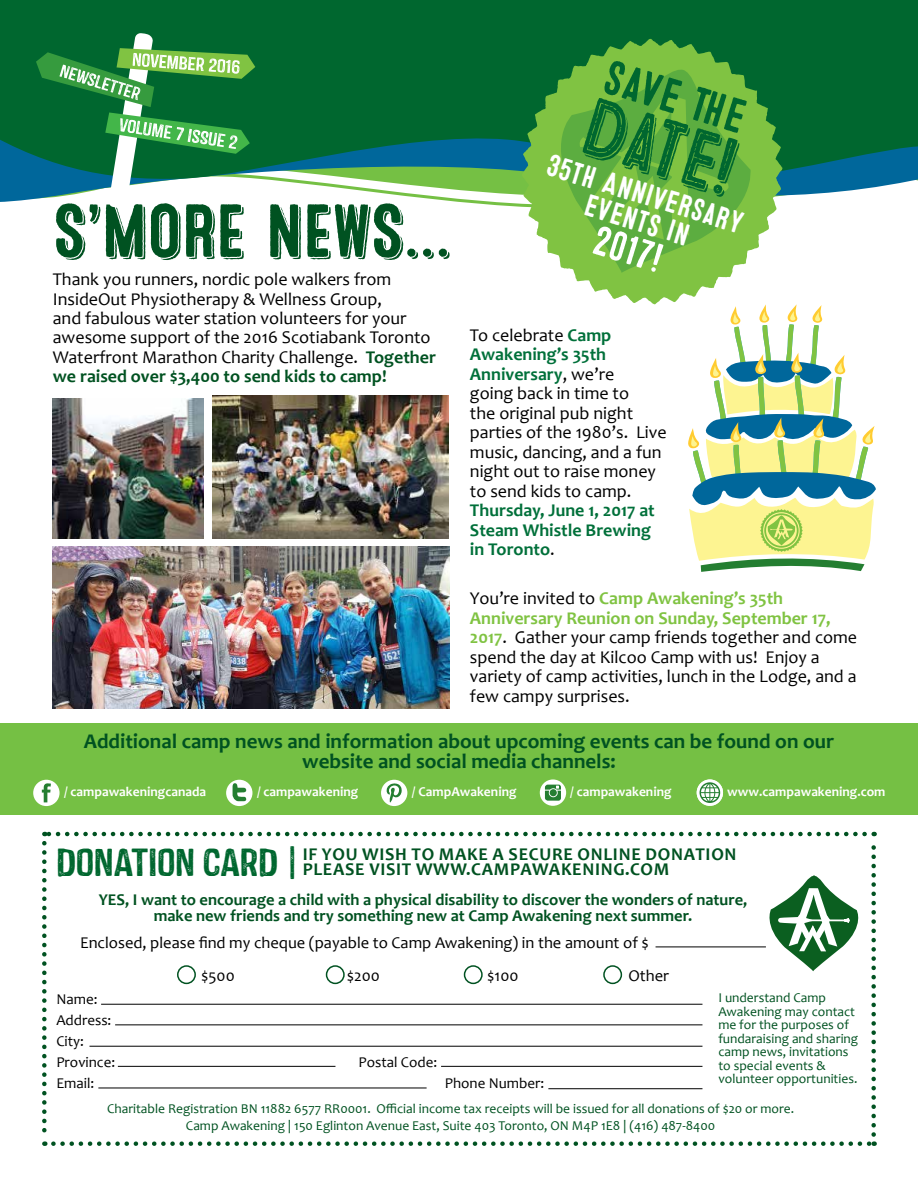
<style>
.page{position:relative;width:918px;height:1188px;background:#fff}
.page>*{position:absolute;margin:0;border:0;box-sizing:border-box;transform-origin:0 0}
.t1{font:81.6px "Microbrew One Combined";color:#00672f}
.t2{font:75px "Microbrew One D";letter-spacing:-.02em;color:#005221}
.t3{font:47.85px "Microbrew One";color:#00672f}
.t4{font:40.95px "Microbrew One";color:#fff}
.t5{font:39px "Castor One";letter-spacing:-.005em;color:#00672f}
.t6{font:30.75px/27.3px "Microbrew One";color:#fff;text-align:center}
.t7{font:700 21px/19.5px "Candara";color:#005221;text-align:center}
.t8{font:18px/19.5px "Candara";color:#000}
.t9{font:700 18px/15px "Candara";letter-spacing:.04em;color:#005221}
.t10{font:700 18px/19.5px "Candara";color:#00703a}
.t11{font:700 16.5px/16.5px "Candara";color:#005221;text-align:center}
.t12{font:16.5px "Candara";color:#000}
.t13{font:15px/21px "Candara";color:#000}
.t14{font:13.5px/13.5px "Candara";color:#005221}
.t15{font:700 13.5px "Candara";color:#fff}
.s1{font-weight:700;color:#005221}
.s2{font-weight:700;color:#00703a}
.s3{font-weight:400;color:#000}
.s4{font-weight:700;color:#80c342}
</style>
<div class="page">
<svg style="left:0;top:183px;width:900px;height:24px"></svg>
<svg style="left:0;top:0;width:918px;height:183px;background:#056b3c"></svg>
<div style="left:0;top:723px;width:918px;height:92px;background:#75c044"></div>
<img style="left:53px;top:398px;width:151px;height:141px">
<img style="left:212px;top:395px;width:237px;height:144px">
<img style="left:53px;top:547px;width:396px;height:161px">
<svg style="left:688px;top:304px;width:188px;height:268px"></svg>
<svg style="left:42px;top:843px;width:5px;height:303px"></svg>
<svg style="left:53px;top:1141px;width:822px;height:5px"></svg>
<svg style="left:871px;top:832px;width:5px;height:303px"></svg>
<svg style="left:44px;top:832px;width:821px;height:4px"></svg>
<hr style="left:656px;top:947px;width:110px;height:1px;background:#000">
<hr style="left:101px;top:1004px;width:601px;height:1px;background:#000">
<hr style="left:115px;top:1024px;width:587px;height:1px;background:#000">
<hr style="left:98px;top:1088px;width:329px;height:1px;background:#000">
<hr style="left:548px;top:1088px;width:154px;height:1px;background:#000">
<hr style="left:89px;top:1046px;width:613px;height:1px;background:#000">
<hr style="left:118px;top:1066px;width:217px;height:1px;background:#000">
<hr style="left:441px;top:1066px;width:261px;height:1px;background:#000">
<div style="left:177px;top:965px;width:19px;height:19px;border:2px solid #005221;border-radius:50%"></div>
<div style="left:326px;top:965px;width:19px;height:19px;border:2px solid #005221;border-radius:50%"></div>
<div style="left:464px;top:965px;width:19px;height:19px;border:2px solid #005221;border-radius:50%"></div>
<div style="left:603px;top:965px;width:19px;height:19px;border:2px solid #005221;border-radius:50%"></div>
<svg style="left:763px;top:875px;width:96px;height:96px"></svg>
<div style="left:33px;top:780px;width:27px;height:26px;background:#fff;border-radius:50%"></div>
<svg style="left:42px;top:783px;width:9px;height:19px"></svg>
<div style="left:226px;top:780px;width:26px;height:26px;background:#fff;border-radius:50%"></div>
<svg style="left:233px;top:783px;width:14px;height:18px"></svg>
<div style="left:381px;top:780px;width:26px;height:26px;background:#fff;border-radius:50%"></div>
<svg style="left:386px;top:783px;width:16px;height:20px"></svg>
<div style="left:540px;top:779px;width:26px;height:27px;background:#fff;border-radius:50%"></div>
<svg style="left:545px;top:785px;width:16px;height:16px"></svg>
<svg style="left:697px;top:779px;width:26px;height:27px"></svg>
<svg style="left:700px;top:782px;width:20px;height:21px"></svg>
<svg style="left:36px;top:33px;width:219px;height:174px"></svg>
<svg style="left:522px;top:39px;width:261px;height:265px"></svg>
<svg style="left:545px;top:69px;width:211px;height:204px;background:#70b944"></svg>
<h2 class="t2" style="left:53px;top:188px;width:400px">S’MORE NEWS...</h2>
<p class="t8" style="left:53px;top:269px;width:385px">Thank you runners, nordic pole walkers from InsideOut Physiotherapy &amp; Wellness Group,<br>and fabulous water station volunteers for your awesome support of the 2016 Scotiabank Toronto Waterfront Marathon Charity Challenge. <span class="s1">Together we raised over $3,400 to send kids to camp!</span></p>
<h3 class="t3" style="left:613px;top:50px;width:147px;rotate:17deg">save the</h3>
<h1 class="t1" style="left:598px;top:79px;width:159px;rotate:17deg">date!</h1>
<h3 class="t6" style="left:552px;top:152px;width:205px;rotate:17deg">35th Anniversary events in</h3>
<h3 class="t4" style="left:601px;top:217px;width:72px;rotate:17deg">2017!</h3>
<p class="t8" style="left:470px;top:325px;width:198px">To celebrate <span class="s2">Camp<br>Awakening’s 35th<br>Anniversary</span>, we’re<br>going back in time to<br>the original pub night parties of the 1980’s. Live music, dancing, and a fun night out to raise money to send kids to camp.</p>
<p class="t10" style="left:470px;top:500px;width:186px">Thursday, June 1, 2017 at<br>Steam Whistle Brewing in Toronto<span class="s3">.</span></p>
<p class="t8" style="left:470px;top:588px;width:389px">You’re invited to <span class="s4">Camp Awakening’s 35th Anniversary Reunion on Sunday, September 17, 2017</span>. Gather your camp friends together and come spend the day at Kilcoo Camp with us! Enjoy a variety of camp activities, lunch in the Lodge, and a few campy surprises.</p>
<p class="t7" style="left:84px;top:731px;width:752px">Additional camp news and information about upcoming events can be found on our website and social media channels:</p>
<p class="t15" style="left:64px;top:783px;width:144px">/ campawakeningcanada</p>
<p class="t15" style="left:257px;top:783px;width:103px">/ campawakening</p>
<p class="t15" style="left:412px;top:783px;width:106px">/ CampAwakening</p>
<p class="t15" style="left:570px;top:784px;width:103px">/ campawakening</p>
<p class="t15" style="left:727px;top:783px;width:160px">www.campawakening.com</p>
<h3 class="t5" style="left:56px;top:838px;width:245px">DONATION CARD |</h3>
<p class="t11" style="left:99px;top:891px;width:650px">YES, I want to encourage a child with a physical disability to discover the wonders of nature, make new friends and try something new at Camp Awakening next summer.</p>
<p class="t9" style="left:303px;top:847px;width:435px">IF YOU WISH TO MAKE A SECURE ONLINE DONATION<br>PLEASE VISIT WWW.CAMPAWAKENING.COM</p>
<p class="t12" style="left:80px;top:932px;width:570px">Enclosed, please find my cheque (payable to Camp Awakening) in the amount of $</p>
<p class="t13" style="left:56px;top:989px;width:60px">Name:<br>Address:<br>City:<br>Province:</p>
<p class="t12" style="left:201px;top:965px;width:35px">$500</p>
<p class="t12" style="left:347px;top:965px;width:35px">$200</p>
<p class="t12" style="left:487px;top:965px;width:33px">$100</p>
<p class="t12" style="left:628px;top:965px;width:42px">Other</p>
<p class="t13" style="left:358px;top:1052px;width:80px">Postal Code:</p>
<p class="t13" style="left:56px;top:1073px;width:39px">Email:</p>
<p class="t13" style="left:445px;top:1073px;width:101px">Phone Number:</p>
<p class="t14" style="left:718px;top:991px;width:141px">I understand Camp<br>Awakening may contact me for the purposes of fundaraising and sharing camp news, invitations to special events &amp; volunteer opportunities.</p>
<p class="t14" style="left:107px;top:1101px;width:689px;line-height:16.5px;text-align:center">Charitable Registration BN 11882 6577 RR0001. Official income tax receipts will be issued for all donations of $20 or more.<br>Camp Awakening | 150 Eglinton Avenue East, Suite 403 Toronto, ON M4P 1E8 | (416) 487-8400</p>
</div>
